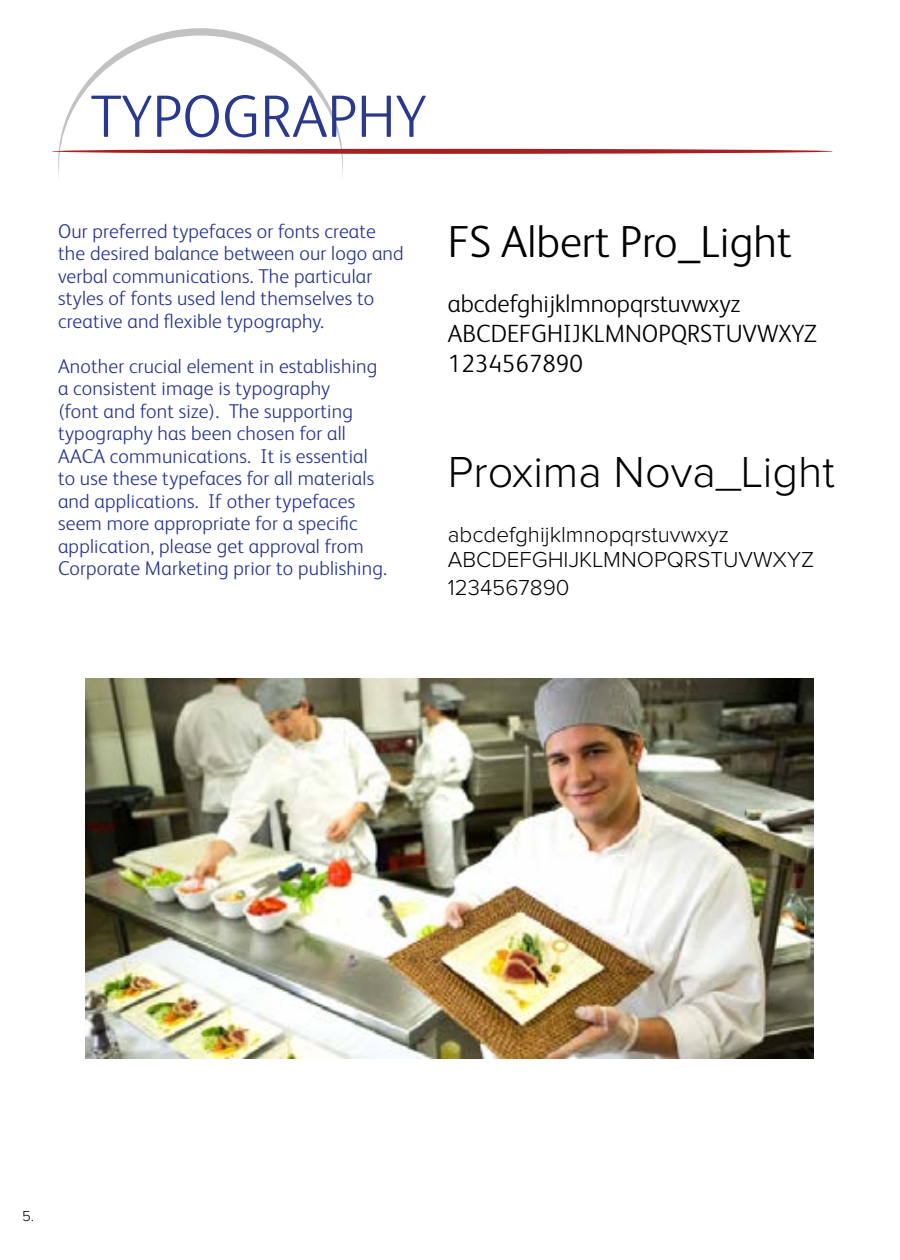
<style>
.page{position:relative;width:900px;height:1260px;background:#fff}
.page>*{position:absolute;margin:0;border:0;box-sizing:border-box;transform-origin:0 0}
.t1{font:300 60px "FS Albert Pro";color:#29398e}
.t2{font:300 45px "FS Albert Pro";color:#000}
.t3{font:300 45px "Proxima Nova";color:#000}
.t4{font:300 25px/30px "FS Albert Pro";color:#000}
.t5{font:300 22.5px/25px "Proxima Nova";color:#000}
.t6{font:300 20px/22.5px "FS Albert Pro";letter-spacing:.01em;color:#283691}
.t7{font:300 15px "Proxima Nova";color:#000}
</style>
<div class="page">
<svg style="left:58px;top:28px;width:285px;height:150px"></svg>
<div style="left:52px;top:149px;width:781px;height:5px;background:#a71f23;border-radius:50%"></div>
<img style="left:85px;top:678px;width:729px;height:380px">
<h1 class="t1" style="left:90px;top:75px;width:338px">TYPOGRAPHY</h1>
<p class="t6" style="left:58px;top:219px;width:347px">Our preferred typefaces or fonts create the desired balance between our logo and verbal communications. The particular styles of fonts used lend themselves to creative and flexible typography.</p>
<p class="t6" style="left:58px;top:354px;width:330px">Another crucial element in establishing a consistent image is typography<br>(font and font size). The supporting typography has been chosen for all AACA communications. It is essential to use these typefaces for all materials and applications. If other typefaces seem more appropriate for a specific application, please get approval from Corporate Marketing prior to publishing.</p>
<h2 class="t2" style="left:448px;top:211px;width:345px">FS Albert Pro_Light</h2>
<p class="t4" style="left:448px;top:287px;width:370px">abcdefghijklmnopqrstuvwxyz<br>ABCDEFGHIJKLMNOPQRSTUVWXYZ<br>1234567890</p>
<h2 class="t3" style="left:448px;top:447px;width:389px">Proxima Nova_Light</h2>
<p class="t5" style="left:448px;top:523px;width:368px">abcdefghijklmnopqrstuvwxyz<br>ABCDEFGHIJKLMNOPQRSTUVWXYZ</p>
<p class="t5" style="left:448px;top:575px;width:123px">1234567890</p>
<p class="t7" style="left:22px;top:1207px;width:14px">5.</p>
</div>
